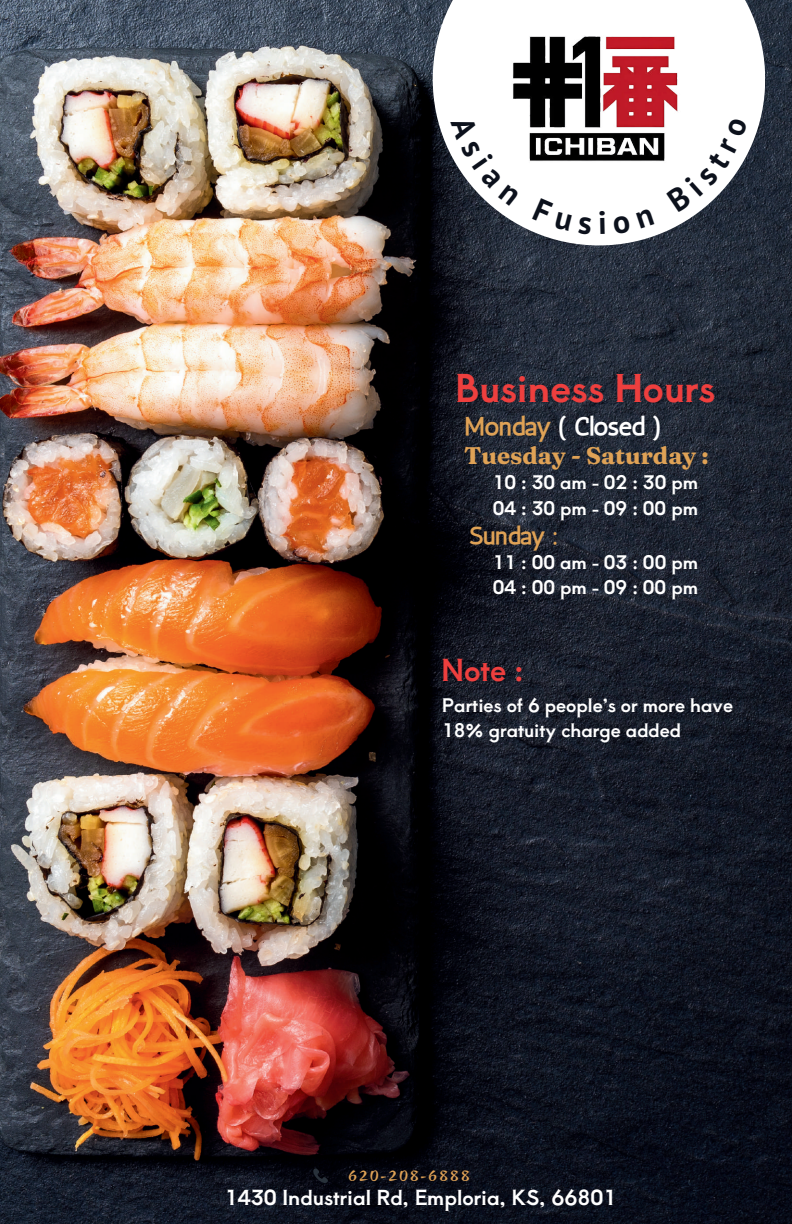
<style>
.page{position:relative;width:792px;height:1224px;background:#fff}
.page>*{position:absolute;margin:0;border:0;box-sizing:border-box;transform-origin:0 0}
.t1{font:37px "Aoboshi One";color:#ee3f3e}
.t2{font:29px "Aoboshi One";color:#ee3f3e}
.t3{font:25px "CA Generated";color:#fff}
.t4{font:700 24px "Fraunces 9 pt";color:#dfa256}
.t5{font:24px "CA Generated";color:#dfa256}
.t6{font:20px "Aoboshi One";color:#fff}
.t7{font:18px/25.7px "Aoboshi One";color:#fff}
.t8{font:15px "TEST Pop Fury B";letter-spacing:.11em;color:#dfa256}
.s1{color:#dfa256}
</style>
<div class="page">
<img style="left:0;top:0;width:792px;height:1224px">
<img style="left:362px;top:0;width:430px;height:250px">
<svg style="left:313px;top:1168px;width:15px;height:15px"></svg>
<svg style="left:451px;top:114px;width:69px;height:91px"></svg>
<svg style="left:532px;top:198px;width:40px;height:34px"></svg>
<svg style="left:578px;top:216px;width:14px;height:18px"></svg>
<svg style="left:599px;top:211px;width:6px;height:23px"></svg>
<svg style="left:613px;top:208px;width:41px;height:26px"></svg>
<svg style="left:666px;top:117px;width:82px;height:96px"></svg>
<h1 class="t1" style="left:455px;top:365px;width:261px">Business Hours</h1>
<h3 class="t3" style="left:465px;top:411px;width:199px"><span class="s1">Monday</span> ( Closed )</h3>
<h3 class="t4" style="left:464px;top:437px;width:246px">Tuesday - Saturday :</h3>
<p class="t7" style="left:493px;top:471px;width:207px">10 : 30 am - 02 : 30 pm<br>04 : 30 pm - 09 : 00 pm</p>
<h3 class="t5" style="left:470px;top:520px;width:90px">Sunday :</h3>
<p class="t7" style="left:493px;top:550px;width:207px">11 : 00 am - 03 : 00 pm<br>04 : 00 pm - 09 : 00 pm</p>
<h2 class="t2" style="left:442px;top:652px;width:83px">Note :</h2>
<p class="t7" style="left:442px;top:694px;width:292px;line-height:24.8px">Parties of 6 people’s or more have<br>18‾ gratuity charge added</p>
<p class="t8" style="left:348px;top:1168px;width:123px">620-208-6888</p>
<p class="t6" style="left:225px;top:1185px;width:393px">1430 Industrial Rd, Emploria, KS, 66801</p>
</div>
